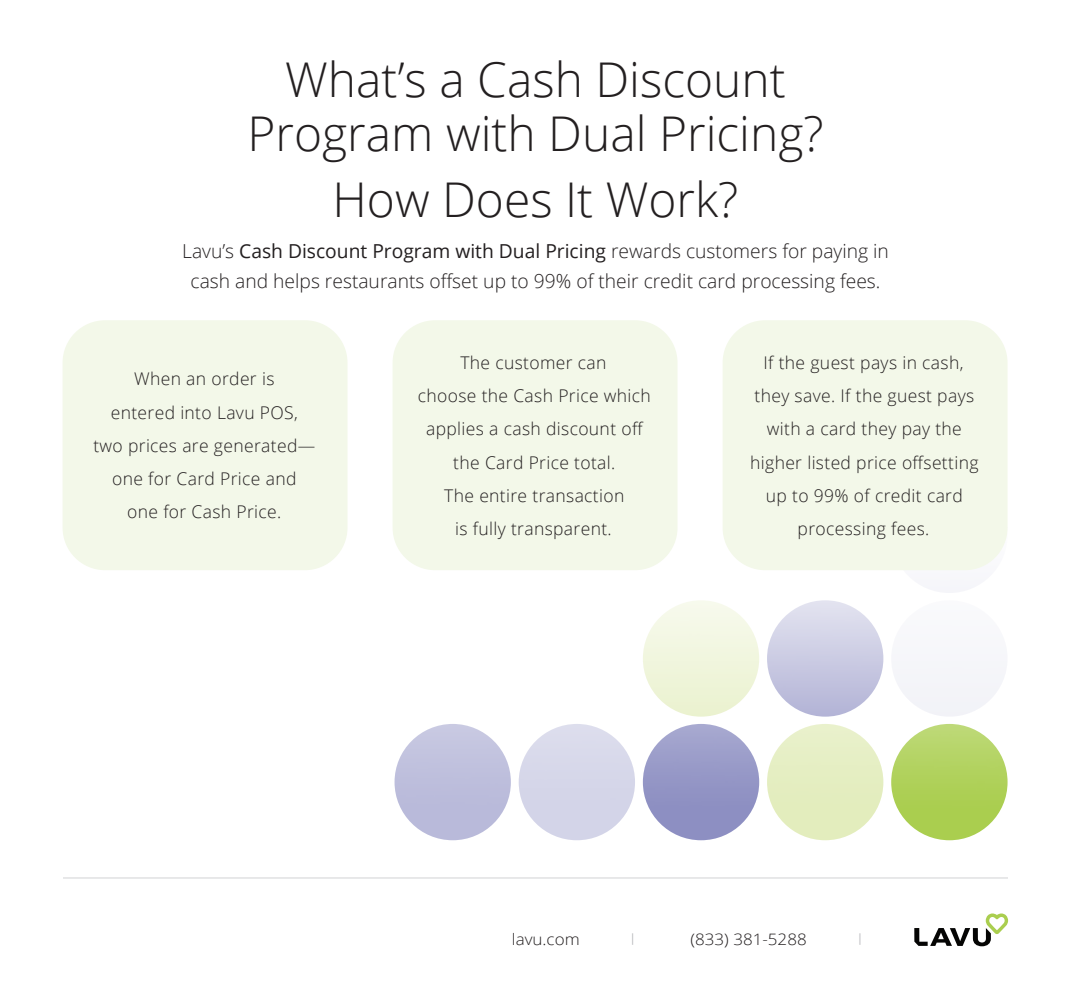
<style>
.page{position:relative;width:1071px;height:1008px;background:#fff}
.page>*{position:absolute;margin:0;border:0;box-sizing:border-box;transform-origin:0 0}
.t1{font:300 47.95px/54.2px "Open Sans";color:#231f20;text-align:center}
.t2{font:300 19.25px/29.8px "Open Sans";color:#231f20;text-align:center}
.t3{font:300 17.5px/33.2px "Open Sans";letter-spacing:.02em;color:#231f20;text-align:center}
.t4{font:300 15.75px "Open Sans";color:#231f20;scale:1.08 1}
.t5{font:300 11.38px "Open Sans";color:#b2b3b7;scale:1.5 1}
.s1{font-weight:400}
</style>
<div class="page">
<img style="left:63px;top:534px;width:945px;height:307px">
<div style="left:63px;top:320px;width:285px;height:250px;background:#f3f8e9;border-radius:43px"></div>
<div style="left:393px;top:320px;width:285px;height:250px;background:#f3f8e9;border-radius:43px"></div>
<div style="left:723px;top:320px;width:285px;height:250px;background:#f3f8e9;border-radius:43px"></div>
<hr style="left:63px;top:878px;width:945px;height:1px;background:#d1d2d4">
<svg style="left:914px;top:914px;width:94px;height:32px"></svg>
<p class="t1" style="left:247px;top:51px;width:578px">What’s a Cash Discount<br>Program with Dual Pricing?</p>
<p class="t1" style="left:333px;top:172px;width:407px">How Does It Work?</p>
<p class="t2" style="left:182px;top:235px;width:708px">Lavu’s <span class="s1">Cash Discount Program with Dual Pricing</span> rewards customers for paying in cash and helps restaurants offset up to 99% of their credit card processing fees.</p>
<p class="t3" style="left:93px;top:362px;width:223px">When an order is<br>entered into Lavu POS,<br>two prices are generated— one for Card Price and<br>one for Cash Price.</p>
<p class="t3" style="left:418px;top:345px;width:235px">The customer can<br>choose the Cash Price which applies a cash discount off the Card Price total.<br>The entire transaction<br>is fully transparent.</p>
<p class="t3" style="left:750px;top:345px;width:230px">If the guest pays in cash, they save. If the guest pays with a card they pay the higher listed price offsetting up to 99% of credit card processing fees.</p>
<p class="t4" style="left:512px;top:928px;width:64px">lavu.com</p>
<p class="t5" style="left:628px;top:930px;width:8px">|</p>
<p class="t4" style="left:691px;top:928px;width:109px">(833) 381-5288</p>
<p class="t5" style="left:855px;top:930px;width:8px">|</p>
</div>
